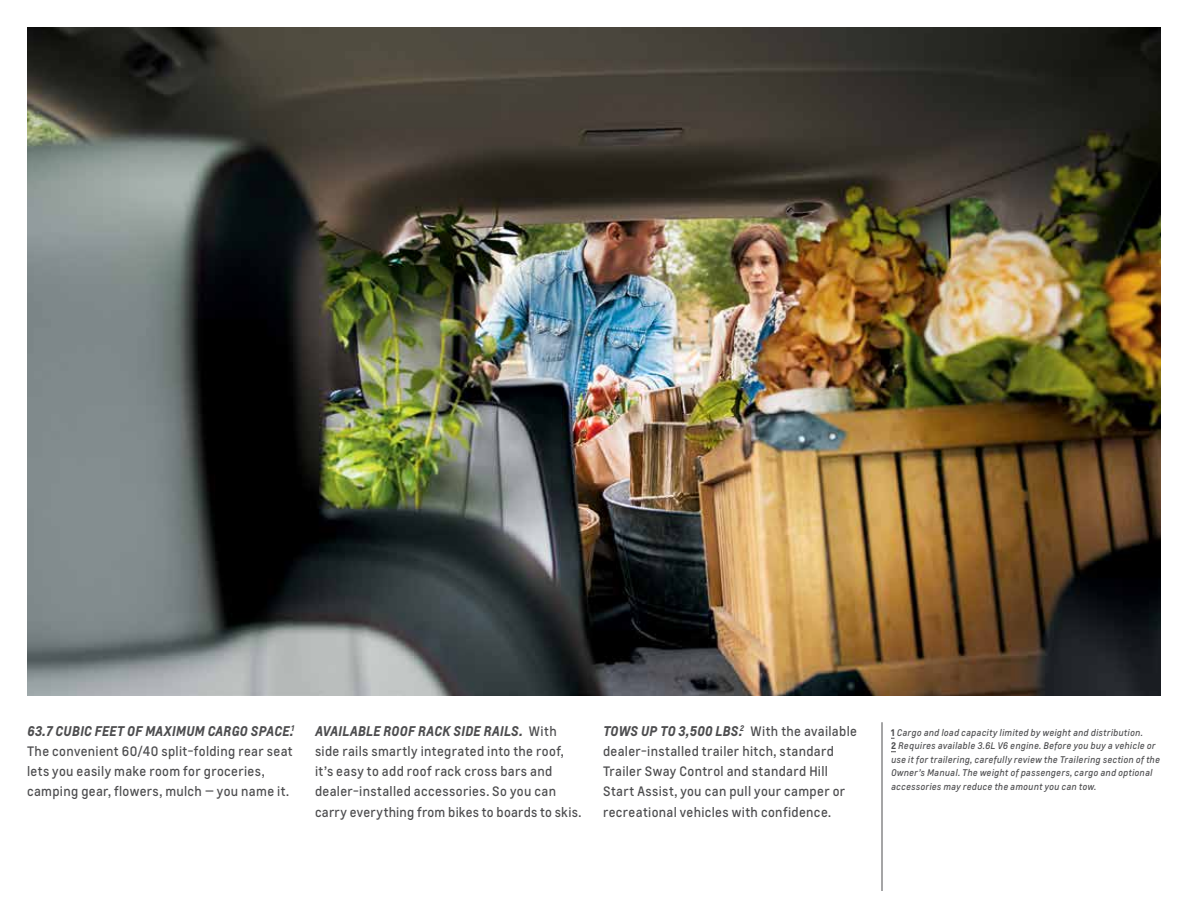
<style>
.page{position:relative;width:1188px;height:918px;background:#fff}
.page>*{position:absolute;margin:0;border:0;box-sizing:border-box;transform-origin:0 0}
.t1{font:italic 700 13.2px "Louis";letter-spacing:.005em;color:#4d4d4f}
.t2{font:12.75px/20.2px "Louis";letter-spacing:.025em;color:#4d4d4f}
.t3{font:italic 9px/13.5px "Louis";letter-spacing:.035em;color:#4d4d4f}
.s1{font-weight:400;font-style:normal;font-size:12.75px}
.s2{font-weight:700;font-style:normal}
</style>
<div class="page">
<img style="left:27px;top:27px;width:1134px;height:668px">
<hr style="left:882px;top:722px;width:1px;height:169px;background:#4d4d4f">
<p class="t1" style="left:27px;top:722px;width:84px">63.7 CUBIC FEET</p>
<p class="t1" style="left:127px;top:722px;width:169px">OF MAXIMUM CARGO SPACE.<sup>1</sup></p>
<p class="t2" style="left:27px;top:741px;width:267px">The convenient 60/40 split-folding rear seat lets you easily make room for groceries, camping gear, flowers, mulch — you name it.</p>
<p class="t1" style="left:315px;top:722px;width:243px">AVAILABLE ROOF RACK SIDE RAILS. <span class="s1">With</span></p>
<p class="t2" style="left:315px;top:741px;width:268px">side rails smartly integrated into the roof, it’s easy to add roof rack cross bars and dealer-installed accessories. So you can carry everything from bikes to boards to skis.</p>
<p class="t1" style="left:603px;top:722px;width:255px">TOWS UP TO 3,500 LBS.<sup>2</sup> <span class="s1">With the available</span></p>
<p class="t2" style="left:603px;top:741px;width:244px">dealer-installed trailer hitch, standard Trailer Sway Control and standard Hill Start Assist, you can pull your camper or recreational vehicles with confidence.</p>
<p class="t3" style="left:891px;top:726px;width:270px"><span class="s2">1</span> Cargo and load capacity limited by weight and distribution.<br><span class="s2">2</span> Requires available 3.6L V6 engine. Before you buy a vehicle or use it for trailering, carefully review the Trailering section of the Owner’s Manual. The weight of passengers, cargo and optional accessories may reduce the amount you can tow.</p>
</div>
